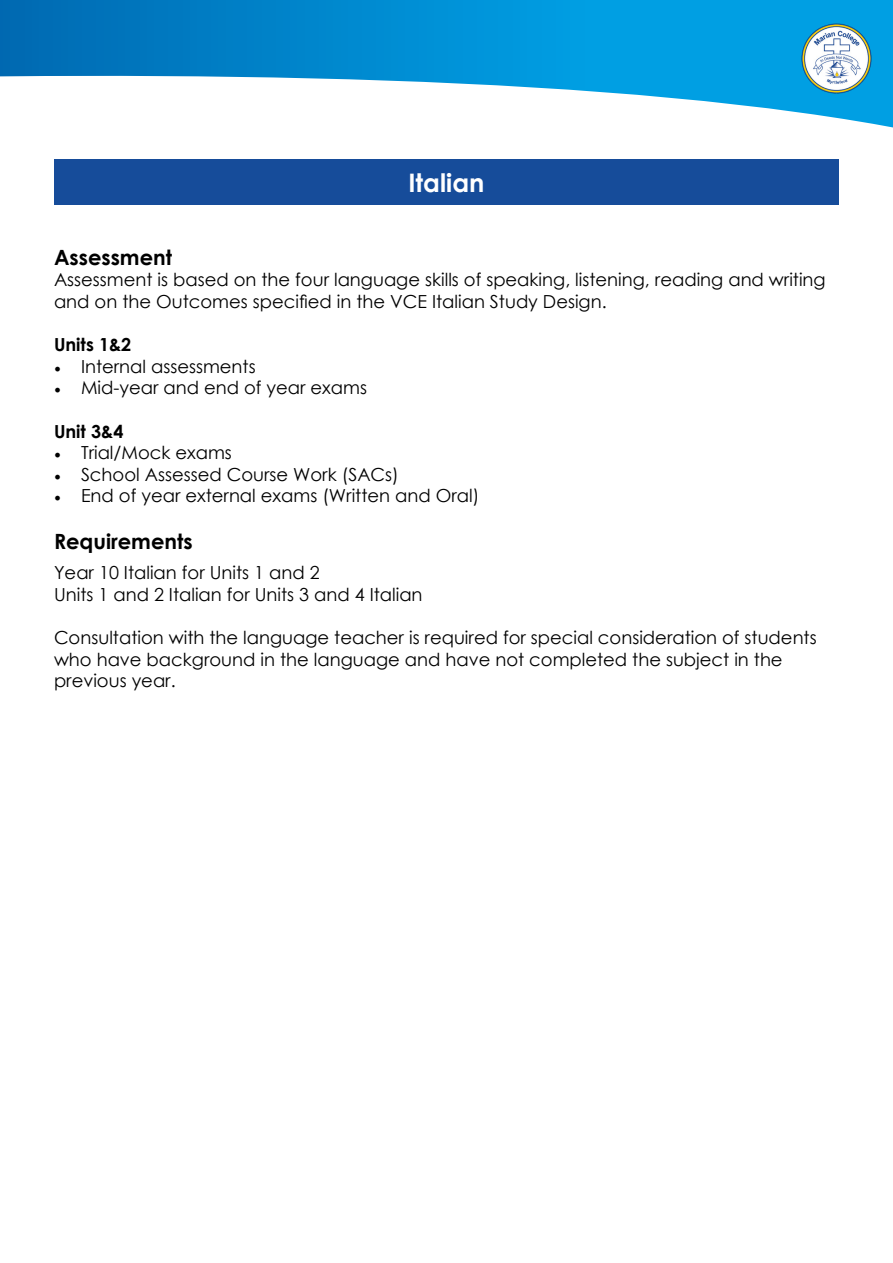
<style>
.page{position:relative;width:893px;height:1263px;background:#fff}
.page>*{position:absolute;margin:0;border:0;box-sizing:border-box;transform-origin:0 0}
.t1{font:700 25.5px "Century Gothic";color:#fff}
.t2{font:700 21px "Century Gothic";color:#000}
.t3{font:18px/21.6px "Century Gothic";color:#000}
.t4{font:700 18px "Century Gothic";color:#000}
.s1{font-family:"Minion Pro"}
</style>
<div class="page">
<svg style="left:0;top:0;width:893px;height:128px"></svg>
<img style="left:799px;top:21px;width:75px;height:75px">
<div style="left:54px;top:159px;width:785px;height:46px;background:#164c9a"></div>
<h1 class="t1" style="left:408px;top:163px;width:77px">Italian</h1>
<p class="t2" style="left:54px;top:241px;width:120px">Assessment</p>
<p class="t3" style="left:54px;top:269px;width:773px">Assessment is based on the four language skills of speaking, listening, reading and writing and on the Outcomes specified in the VCE Italian Study Design.</p>
<p class="t4" style="left:54px;top:331px;width:79px">Units 1&amp;2</p>
<p class="t3" style="left:54px;top:355px;width:203px"><span class="s1">•</span> Internal assessments</p>
<p class="t3" style="left:54px;top:377px;width:315px"><span class="s1">•</span> Mid-year and end of year exams</p>
<p class="t4" style="left:54px;top:417px;width:71px">Unit 3&amp;4</p>
<p class="t3" style="left:54px;top:442px;width:179px"><span class="s1">•</span> Trial/Mock exams</p>
<p class="t3" style="left:54px;top:463px;width:346px"><span class="s1">•</span> School Assessed Course Work (SACs)</p>
<p class="t3" style="left:54px;top:485px;width:427px"><span class="s1">•</span> End of year external exams (Written and Oral)</p>
<p class="t2" style="left:54px;top:526px;width:140px">Requirements</p>
<p class="t3" style="left:54px;top:562px;width:370px">Year 10 Italian for Units 1 and 2<br>Units 1 and 2 Italian for Units 3 and 4 Italian</p>
<p class="t3" style="left:54px;top:627px;width:764px">Consultation with the language teacher is required for special consideration of students who have background in the language and have not completed the subject in the previous year.</p>
</div>
